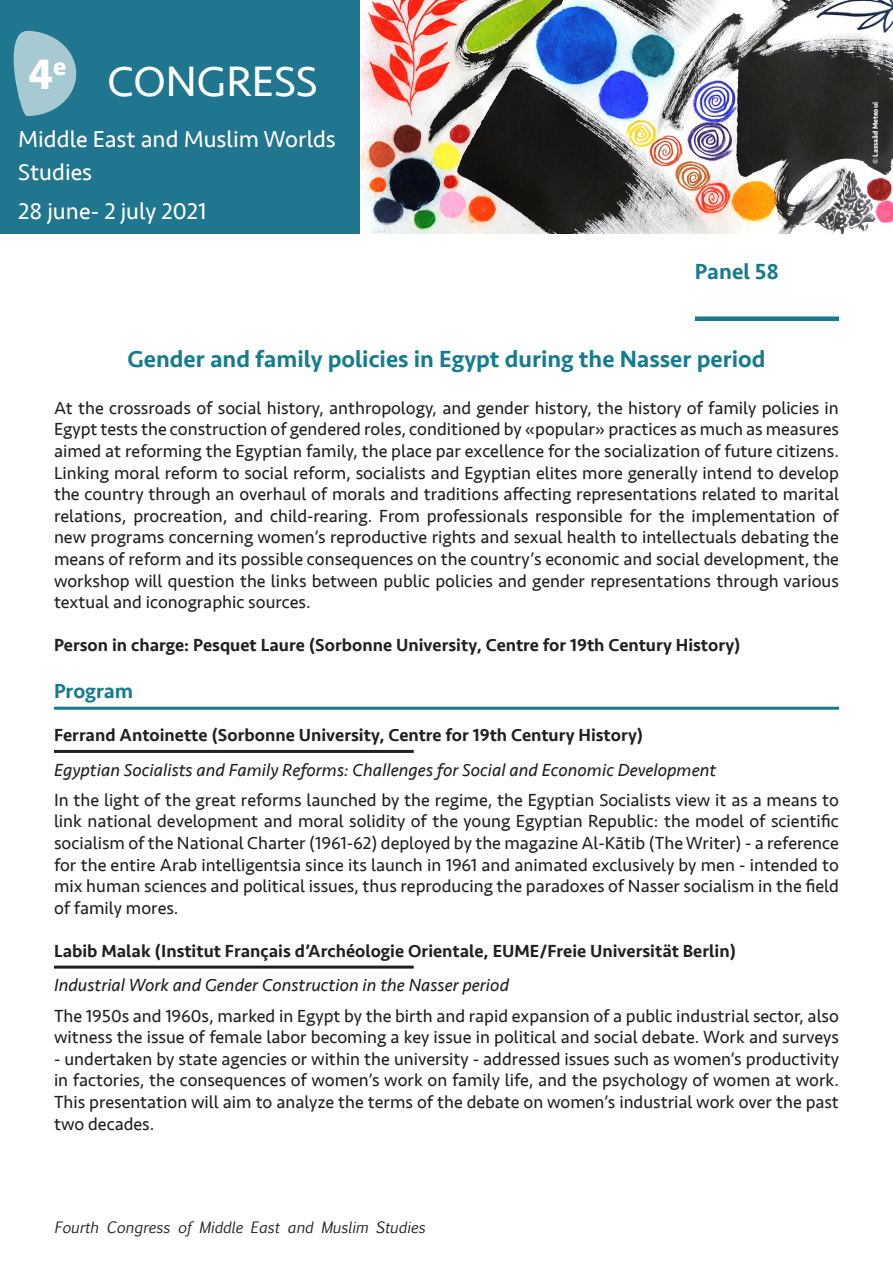
<style>
.page{position:relative;width:893px;height:1263px;background:#fff}
.page>*{position:absolute;margin:0;border:0;box-sizing:border-box;transform-origin:0 0}
.t1{font:43.8px "Seravek";color:#fff}
.t2{font:700 43.8px "Seravek";color:#fff}
.Titre_principal{font:500 24px "Seravek";color:#167b8e}
.t3{font:23.7px/32.8px "Seravek";color:#fff}
.Atelier{font:500 22.5px "Seravek";color:#167b8e}
.Programme{font:500 21px "Seravek";color:#167b8e}
.Texte{font:18px/21.6px "Seravek";color:#231f20;text-align:justify}
.Intervenants{font:500 18px "Seravek";color:#231f20}
.Titre_communication{font:italic 18px "Seravek";color:#231f20}
.Responsable_Discutan{font:500 18px "Seravek";color:#231f20}
.t4{font:italic 15px "Euphemia UCAS";color:#231f20}
.t5{font:700 7.35px "Seravek";color:#fff}
</style>
<div class="page">
<img style="left:360px;top:0;width:533px;height:234px">
<div style="left:0;top:0;width:360px;height:234px;background:#20768e"></div>
<svg style="left:13px;top:31px;width:63px;height:85px"></svg>
<div style="left:695px;top:316px;width:144px;height:5px;background:#167b8e"></div>
<hr style="left:54px;top:707px;width:785px;height:3px;background:#167b8e">
<hr style="left:54px;top:750px;width:360px;height:3px;background:#231f20">
<hr style="left:54px;top:965px;width:360px;height:3px;background:#231f20">
<h1 class="t2" style="left:28px;top:39px;width:40px">4<sup>e</sup></h1>
<h1 class="t1" style="left:108px;top:48px;width:212px">CONGRESS</h1>
<h3 class="t3" style="left:18px;top:123px;width:319px">Middle East and Muslim Worlds<br>Studies</h3>
<h3 class="t3" style="left:18px;top:195px;width:190px">28 june- 2 july 2021</h3>
<p class="Atelier" style="left:695px;top:257px;width:86px">Panel 58</p>
<p class="Titre_principal" style="left:127px;top:344px;width:640px">Gender and family policies in Egypt during the Nasser period</p>
<p class="Texte" style="left:54px;top:397px;width:786px">At the crossroads of social history, anthropology, and gender history, the history of family policies in Egypt tests the construction of gendered roles, conditioned by «popular» practices as much as measures aimed at reforming the Egyptian family, the place par excellence for the socialization of future citizens.<br>Linking moral reform to social reform, socialists and Egyptian elites more generally intend to develop the country through an overhaul of morals and traditions affecting representations related to marital relations, procreation, and child-rearing. From professionals responsible for the implementation of new programs concerning women’s reproductive rights and sexual health to intellectuals debating the means of reform and its possible consequences on the country’s economic and social development, the workshop will question the links between public policies and gender representations through various textual and iconographic sources.</p>
<p class="Responsable_Discutan" style="left:54px;top:634px;width:688px">Person in charge: Pesquet Laure (Sorbonne University, Centre for 19th Century History)</p>
<p class="Programme" style="left:54px;top:678px;width:81px">Program</p>
<p class="Intervenants" style="left:54px;top:724px;width:591px">Ferrand Antoinette (Sorbonne University, Centre for 19th Century History)</p>
<p class="Titre_communication" style="left:54px;top:755px;width:664px">Egyptian Socialists and Family Reforms: Challenges for Social and Economic Development</p>
<p class="Texte" style="left:54px;top:789px;width:786px">In the light of the great reforms launched by the regime, the Egyptian Socialists view it as a means to link national development and moral solidity of the young Egyptian Republic: the model of scientific socialism of the National Charter (1961-62) deployed by the magazine Al-Kātib (The Writer) - a reference for the entire Arab intelligentsia since its launch in 1961 and animated exclusively by men - intended to mix human sciences and political issues, thus reproducing the paradoxes of Nasser socialism in the field of family mores.</p>
<p class="Intervenants" style="left:54px;top:940px;width:684px">Labib Malak (Institut Français d’Archéologie Orientale, EUME/Freie Universität Berlin)</p>
<p class="Titre_communication" style="left:54px;top:971px;width:457px">Industrial Work and Gender Construction in the Nasser period</p>
<p class="Texte" style="left:54px;top:1005px;width:786px">The 1950s and 1960s, marked in Egypt by the birth and rapid expansion of a public industrial sector, also witness the issue of female labor becoming a key issue in political and social debate. Work and surveys</p>
<p class="Texte" style="left:54px;top:1048px;width:786px">- undertaken by state agencies or within the university - addressed issues such as women’s productivity in factories, the consequences of women’s work on family life, and the psychology of women at work.<br>This presentation will aim to analyze the terms of the debate on women’s industrial work over the past two decades.</p>
<p class="t5" style="left:869px;top:164px;width:64px;rotate:-90deg">© Lassaâd Meteoui</p>
<p class="t4" style="left:54px;top:1216px;width:373px">Fourth Congress of Middle East and Muslim Studies</p>
</div>
